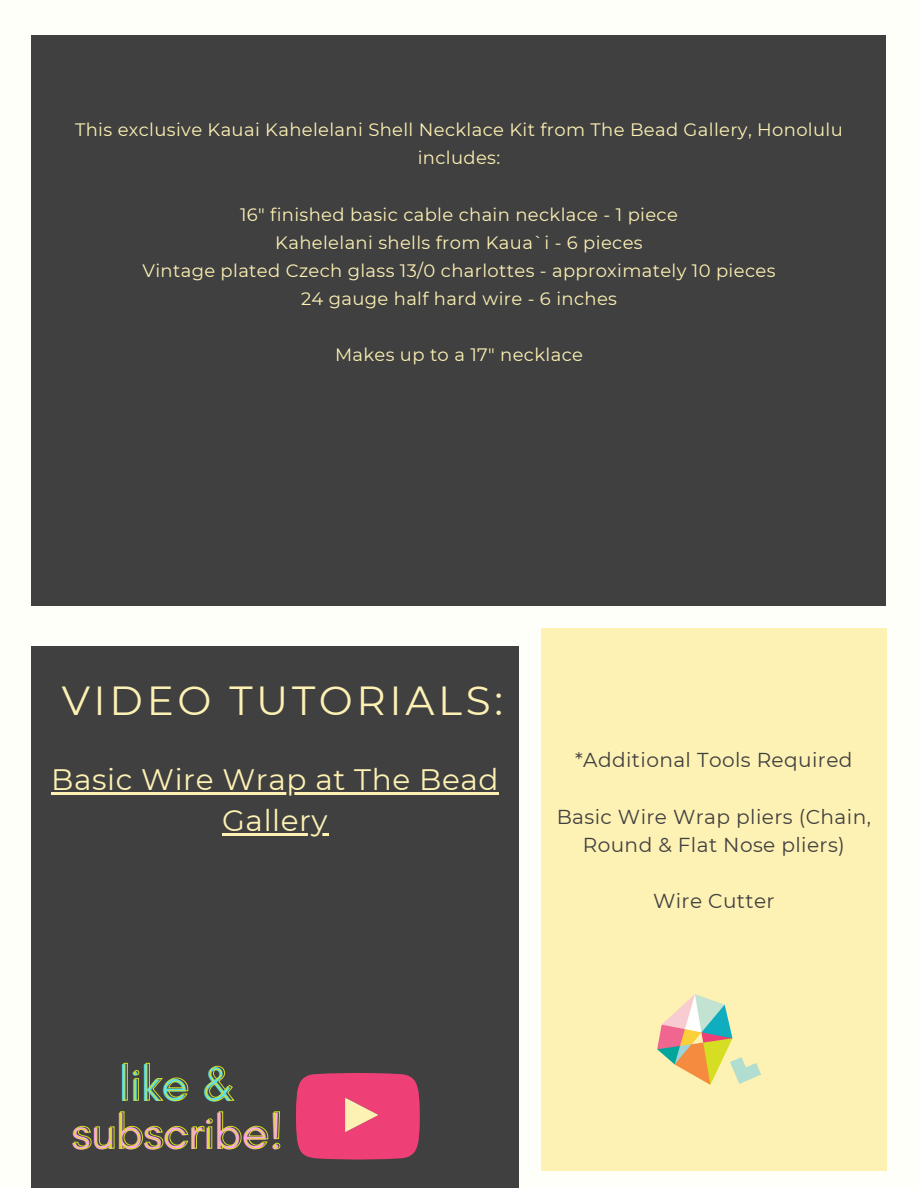
<style>
.page{position:relative;width:918px;height:1188px;background:#fffff9}
.page>*{position:absolute;margin:0;border:0;box-sizing:border-box;transform-origin:0 0}
.t1{font:49.2px "Glacial Indifference";color:#5ce1e6}
.t2{font:48.45px "Glacial Indifference";color:#ffa7e4}
.t3{font:40.5px "Montserrat";letter-spacing:.09em;color:#fdf1b3}
.t4{font:29.55px/40.5px "Montserrat";letter-spacing:.02em;color:#fdf1b3;text-align:center}
.t5{font:20.1px/28.2px "Montserrat";letter-spacing:.02em;color:#404041;text-align:center}
.t6{font:18px/28.2px "Montserrat";letter-spacing:.02em;color:#fdf1b3;text-align:center}
</style>
<div class="page">
<div style="left:31px;top:35px;width:855px;height:570px;background:#404041"></div>
<div style="left:31px;top:646px;width:488px;height:542px;background:#404041"></div>
<svg style="left:296px;top:1073px;width:124px;height:87px;background:#e44976"></svg>
<div style="left:541px;top:629px;width:346px;height:542px;background:#fdf1b3"></div>
<img style="left:657px;top:994px;width:104px;height:91px">
<svg style="left:73px;top:1111px;width:208px;height:39px"></svg>
<svg style="left:123px;top:1063px;width:112px;height:39px"></svg>
<hr style="left:51px;top:793px;width:448px;height:2px;background:#fdf1b3">
<hr style="left:222px;top:833px;width:106px;height:2px;background:#fdf1b3">
<p class="t6" style="left:75px;top:116px;width:769px">This exclusive Kauai Kahelelani Shell Necklace Kit from The Bead Gallery, Honolulu includes:</p>
<p class="t6" style="left:143px;top:200px;width:634px">16" finished basic cable chain necklace - 1 piece<br>Kahelelani shells from Kaua`i - 6 pieces<br>Vintage plated Czech glass 13/0 charlottes - approximately 10 pieces 24 gauge half hard wire - 6 inches</p>
<p class="t6" style="left:335px;top:341px;width:249px">Makes up to a 17" necklace</p>
<h3 class="t3" style="left:62px;top:676px;width:443px">VIDEO TUTORIALS:</h3>
<h3 class="t4" style="left:51px;top:760px;width:449px">Basic Wire Wrap at The Bead<br>Gallery</h3>
<p class="t5" style="left:575px;top:746px;width:279px">*Additional Tools Required</p>
<p class="t5" style="left:557px;top:802px;width:316px">Basic Wire Wrap pliers (Chain,<br>Round &amp; Flat Nose pliers)</p>
<p class="t5" style="left:653px;top:887px;width:123px">Wire Cutter</p>
<h1 class="t1" style="left:119px;top:1055px;width:118px">like &amp;</h1>
<h2 class="t2" style="left:71px;top:1103px;width:213px">subscribe!</h2>
</div>
